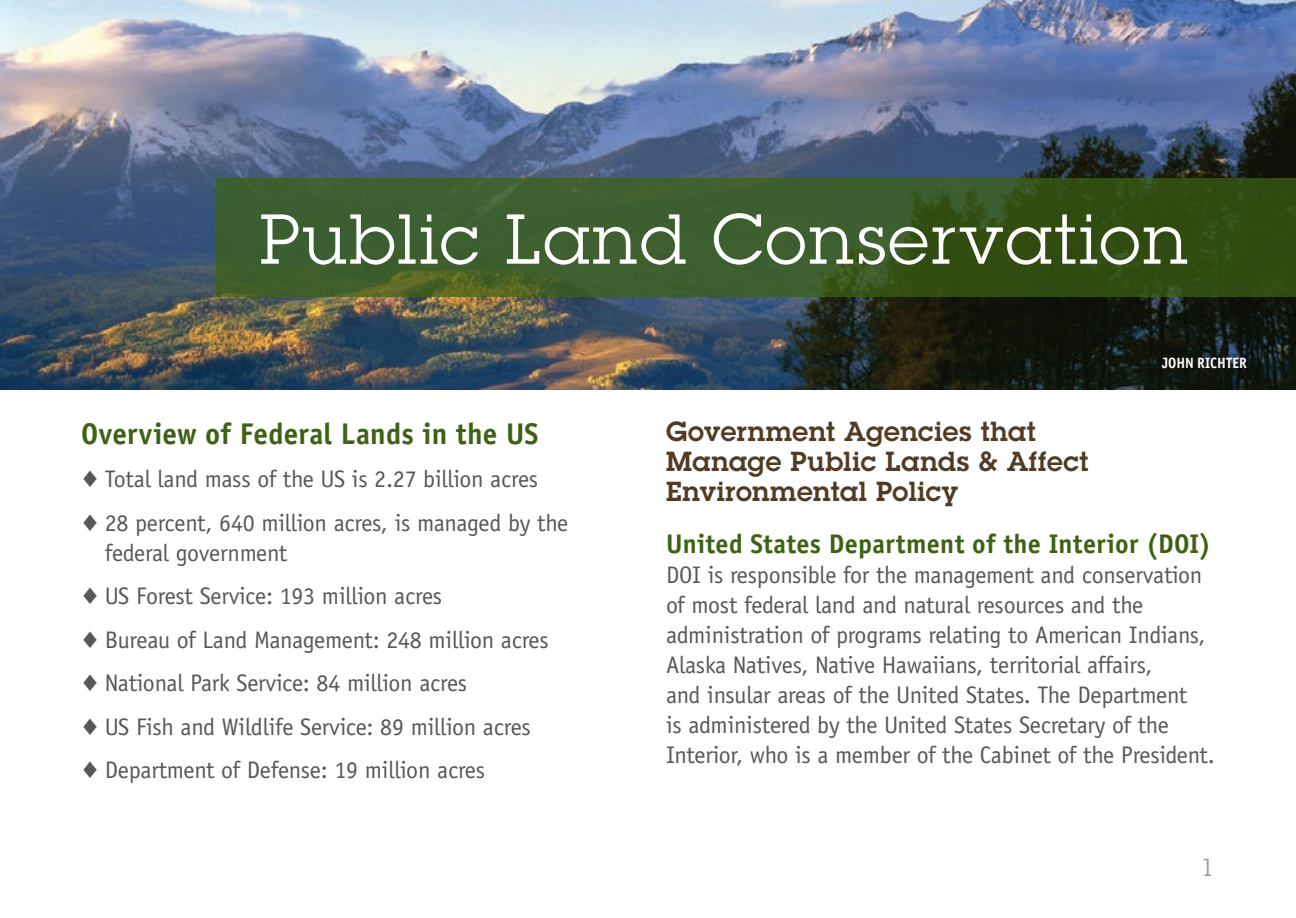
<style>
.page{position:relative;width:1296px;height:918px;background:#fff}
.page>*{position:absolute;margin:0;border:0;box-sizing:border-box;transform-origin:0 0}
.headline_regular{font:69px "Lubalin Graph";letter-spacing:.04em;color:#fff}
.BODY_TITLE{font:700 30px "Officina Sans";letter-spacing:.005em;color:#3d6213}
.SUB_HEADER{font:600 27px/30px "Lubalin Graph";letter-spacing:.02em;color:#523b25}
.BODY_TITLE-2{font:700 27px "Officina Sans";letter-spacing:.01em;color:#3d6213}
.BODY_gray{font:24px/30px "Officina Sans";letter-spacing:-.01em;color:#57585a}
.HEADER_large{font:24px "Lubalin Graph";color:#939598}
.PHOTO_credit_reverse{font:700 15px "Officina Sans";letter-spacing:-.005em;color:#fff;scale:.93 1}
</style>
<div class="page">
<img style="left:0;top:0;width:1296px;height:390px">
<svg style="left:216px;top:178px;width:1080px;height:119px;background:#3a5824"></svg>
<p class="headline_regular" style="left:260px;top:196px;width:930px">Public Land Conservation</p>
<p class="BODY_TITLE" style="left:81px;top:415px;width:459px">Overview of Federal Lands in the US</p>
<p class="BODY_gray" style="left:81px;top:464px;width:459px">♦ Total land mass of the US is 2.27 billion acres</p>
<p class="BODY_gray" style="left:105px;top:508px;width:465px;text-indent:-24px">♦ 28 percent, 640 million acres, is managed by the federal government</p>
<p class="BODY_gray" style="left:81px;top:581px;width:363px">♦ US Forest Service: 193 million acres</p>
<p class="BODY_gray" style="left:81px;top:625px;width:469px">♦ Bureau of Land Management: 248 million acres</p>
<p class="BODY_gray" style="left:81px;top:668px;width:388px">♦ National Park Service: 84 million acres</p>
<p class="BODY_gray" style="left:81px;top:712px;width:451px">♦ US Fish and Wildlife Service: 89 million acres</p>
<p class="BODY_gray" style="left:81px;top:755px;width:406px">♦ Department of Defense: 19 million acres</p>
<p class="PHOTO_credit_reverse" style="left:1162px;top:354px;width:93px">JOHN RICHTER</p>
<p class="SUB_HEADER" style="left:666px;top:416px;width:424px">Government Agencies that<br>Manage Public Lands &amp; Affect<br>Environmental Policy</p>
<p class="BODY_TITLE-2" style="left:666px;top:527px;width:547px">United States Department of the Interior (DOI)</p>
<p class="BODY_gray" style="left:666px;top:560px;width:550px">DOI is responsible for the management and conservation of most federal land and natural resources and the administration of programs relating to American Indians, Alaska Natives, Native Hawaiians, territorial affairs,<br>and insular areas of the United States. The Department<br>is administered by the United States Secretary of the Interior, who is a member of the Cabinet of the President.</p>
<p class="HEADER_large" style="left:1200px;top:852px;width:15px">1</p>
</div>
